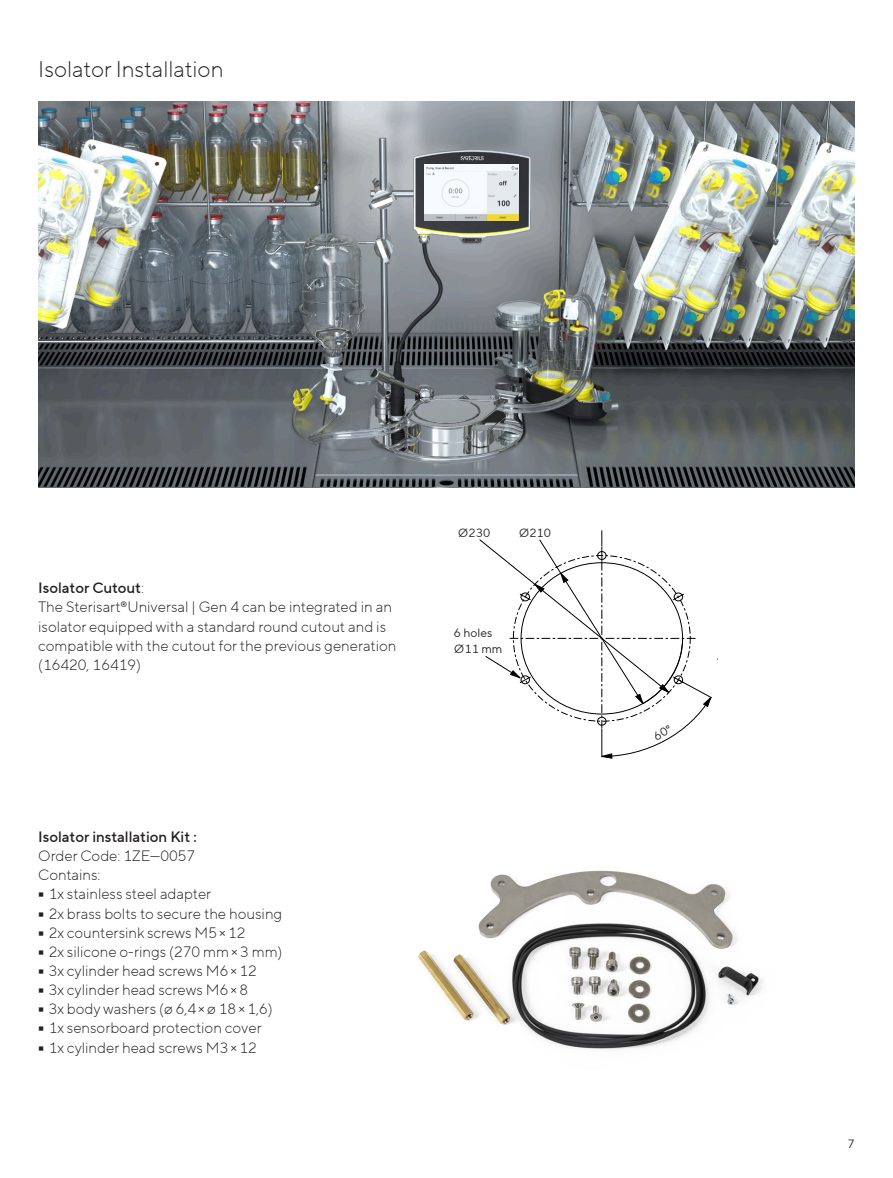
<style>
.page{position:relative;width:893px;height:1178px;background:#fff}
.page>*{position:absolute;margin:0;border:0;box-sizing:border-box;transform-origin:0 0}
.t1{font:300 22.5px "TT Norms Pro";color:#231f20}
.t2{font:300 15px/19.2px "TT Norms Pro";color:#231f20}
.t3{font:500 15px "TT Norms Pro";color:#231f20}
.t4{font:12px/15.6px "TT Norms Pro";color:#231f20}
.s1{font-weight:500}
</style>
<div class="page">
<img style="left:38px;top:101px;width:817px;height:387px">
<img style="left:425px;top:164px;width:93px;height:57px">
<img style="left:418px;top:870px;width:345px;height:179px">
<svg style="left:479px;top:530px;width:239px;height:228px"></svg>
<h1 class="t1" style="left:38px;top:52px;width:187px">Isolator Installation</h1>
<p class="t2" style="left:38px;top:577px;width:360px"><span class="s1">Isolator Cutout</span>:<br>The Sterisart®Universal | Gen 4 can be integrated in an isolator equipped with a standard round cutout and is compatible with the cutout for the previous generation (16420, 16419)</p>
<p class="t4" style="left:458px;top:524px;width:34px">∅230</p>
<p class="t4" style="left:519px;top:524px;width:34px">∅210</p>
<p class="t4" style="left:454px;top:624px;width:50px">6 holes ∅11 mm</p>
<p class="t3" style="left:38px;top:826px;width:160px">Isolator installation Kit :</p>
<p class="t2" style="left:38px;top:845px;width:158px">Order Code: 1ZE---0057<br>Contains:</p>
<p class="t2" style="left:38px;top:884px;width:175px">• 1x stainless steel adapter</p>
<p class="t2" style="left:38px;top:903px;width:245px">• 2x brass bolts to secure the housing</p>
<p class="t2" style="left:38px;top:922px;width:209px">• 2x countersink screws M5×12</p>
<p class="t2" style="left:38px;top:941px;width:246px">• 2x silicone o-rings (270 mm×3 mm)</p>
<p class="t2" style="left:38px;top:960px;width:220px">• 3x cylinder head screws M6×12</p>
<p class="t2" style="left:38px;top:979px;width:211px">• 3x cylinder head screws M6×8</p>
<p class="t2" style="left:38px;top:998px;width:236px">• 3x body washers (ø 6,4×ø 18×1,6)</p>
<p class="t2" style="left:38px;top:1018px;width:225px">• 1x sensorboard protection cover</p>
<p class="t2" style="left:38px;top:1037px;width:220px">• 1x cylinder head screws M3×12</p>
<p class="t4" style="left:847px;top:1135px;width:9px">7</p>
</div>
